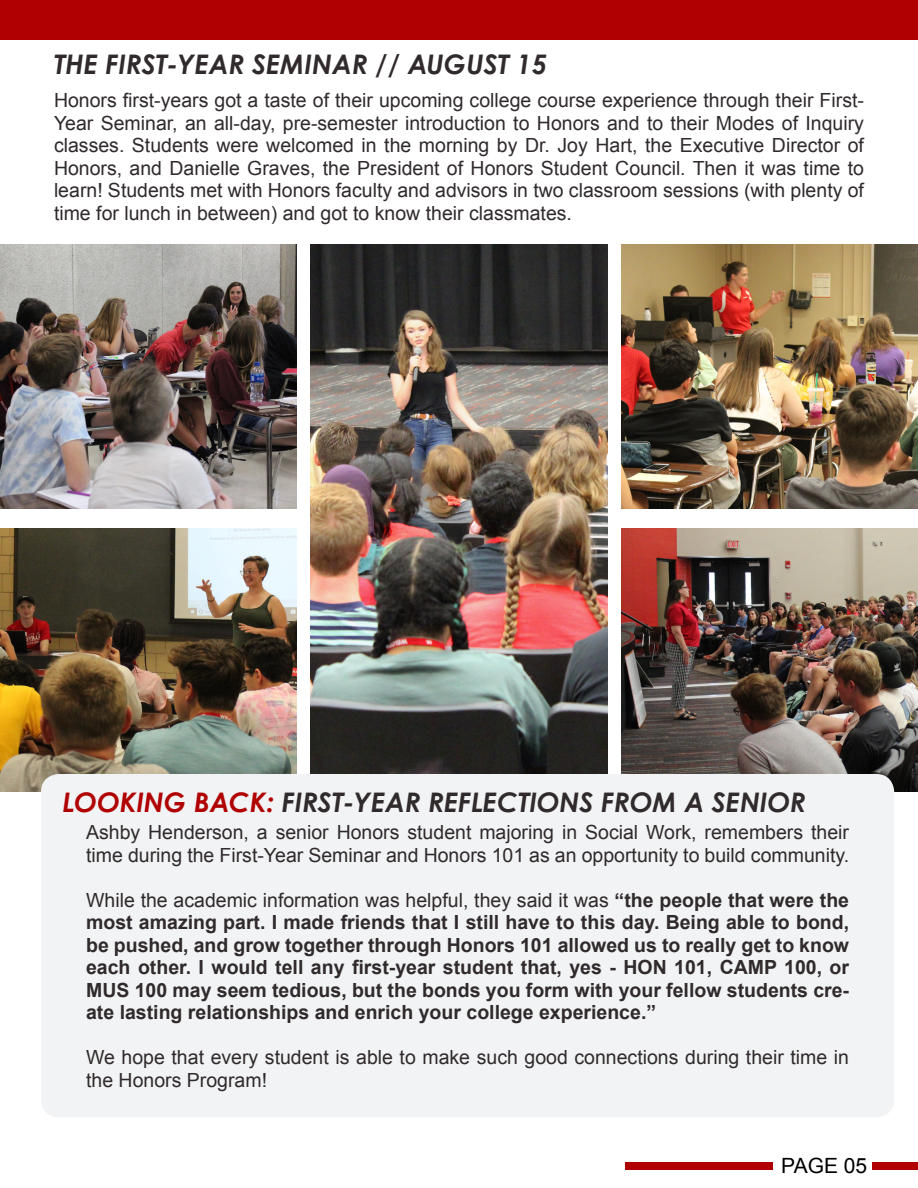
<style>
.page{position:relative;width:918px;height:1188px;background:#fff}
.page>*{position:absolute;margin:0;border:0;box-sizing:border-box;transform-origin:0 0}
.t1{font:italic 700 27px "Century Gothic Pro";color:#302a2c}
.t2{font:21px "Arial";color:#000}
.t3{font:19.5px/22.5px "Arial";color:#302a2c}
.t4{font:700 19.5px/22.5px "Arial";color:#302a2c;text-align:justify}
.s1{color:#b00002}
.s2{font-weight:400}
</style>
<div class="page">
<div style="left:0;top:0;width:918px;height:39px;background:#b00002"></div>
<div style="left:872px;top:1162px;width:46px;height:8px;background:#b00002"></div>
<div style="left:625px;top:1162px;width:148px;height:8px;background:#b00002"></div>
<img style="left:621px;top:245px;width:297px;height:263px">
<img style="left:310px;top:245px;width:297px;height:529px">
<img style="left:0;top:245px;width:296px;height:263px">
<img style="left:0;top:528px;width:296px;height:264px">
<img style="left:621px;top:528px;width:297px;height:264px">
<div style="left:41px;top:774px;width:853px;height:343px;background:#f2f3f4;border-radius:18px"></div>
<p class="t1" style="left:54px;top:47px;width:494px">THE FIRST-YEAR SEMINAR // AUGUST 15</p>
<p class="t3" style="left:54px;top:90px;width:812px;text-align:justify">Honors first-years got a taste of their upcoming college course experience through their First-Year Seminar, an all-day, pre-semester introduction to Honors and to their Modes of Inquiry classes. Students were welcomed in the morning by Dr. Joy Hart, the Executive Director of Honors, and Danielle Graves, the President of Honors Student Council. Then it was time to learn! Students met with Honors faculty and advisors in two classroom sessions (with plenty of time for lunch in between) and got to know their classmates.</p>
<p class="t1" style="left:62px;top:785px;width:745px"><span class="s1">LOOKING BACK:</span> FIRST-YEAR REFLECTIONS FROM A SENIOR</p>
<p class="t3" style="left:86px;top:821px;width:765px">Ashby Henderson, a senior Honors student majoring in Social Work, remembers their time during the First-Year Seminar and Honors 101 as an opportunity to build community.</p>
<p class="t4" style="left:86px;top:889px;width:765px"><span class="s2">While the academic information was helpful, they said it was</span> “the people that were the most amazing part. I made friends that I still have to this day. Being able to bond, be pushed, and grow together through Honors 101 allowed us to really get to know each other. I would tell any first-year student that, yes - HON 101, CAMP 100, or MUS 100 may seem tedious, but the bonds you form with your fellow students cre&shy;ate lasting relationships and enrich your college experience.”</p>
<p class="t3" style="left:86px;top:1046px;width:764px">We hope that every student is able to make such good connections during their time in the Honors Program!</p>
<p class="t2" style="left:781px;top:1152px;width:87px">PAGE 05</p>
</div>
